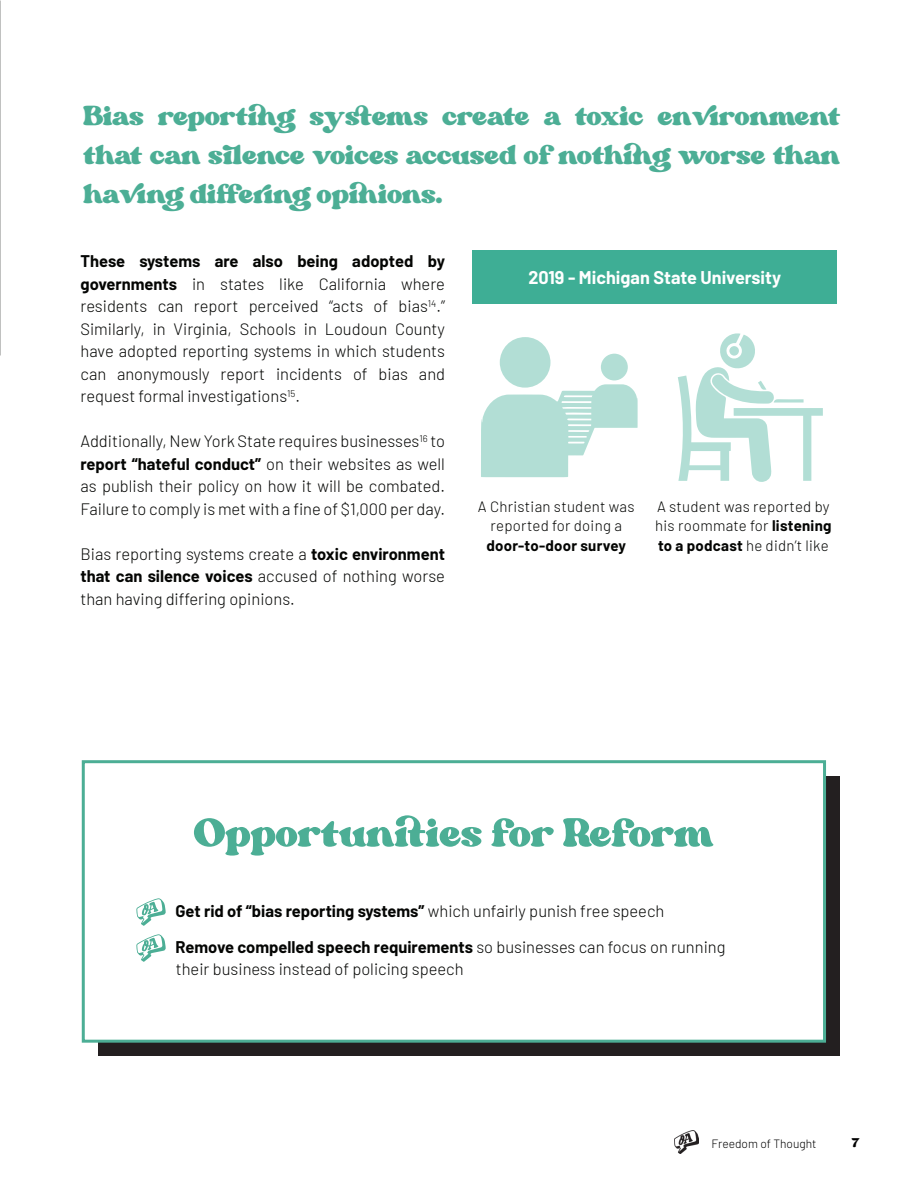
<style>
.page{position:relative;width:918px;height:1188px;background:#fff}
.page>*{position:absolute;margin:0;border:0;box-sizing:border-box;transform-origin:0 0}
.t1{font:57px "Margin";color:#4cae95}
.t2{font:39px/39px "Margin";color:#4cae95;text-align:justify}
.t3{font:700 18px "Barlow";color:#fff}
.t4{font:18px "Margin";color:#000}
.t5{font:300 16.5px/22.5px "Barlow";color:#040503;text-align:justify}
.t6{font:700 16.5px "Barlow";color:#040503}
.t7{font:300 15px/19.5px "Barlow";letter-spacing:.02em;color:#040503;text-align:center}
.t8{font:300 12px "Barlow";color:#000}
.s1{font-weight:700}
.s2{font-weight:300}
</style>
<div class="page">
<img style="left:674px;top:1130px;width:25px;height:24px">
<div style="left:98px;top:776px;width:741px;height:280px;background:#231f20"></div>
<div style="left:82px;top:760px;width:744px;height:283px;background:#fff;border:3px solid #4cae95"></div>
<svg style="left:136px;top:898px;width:30px;height:28px"></svg>
<svg style="left:136px;top:934px;width:30px;height:28px"></svg>
<div style="left:472px;top:250px;width:365px;height:54px;background:#3eae95"></div>
<svg style="left:678px;top:333px;width:145px;height:149px"></svg>
<svg style="left:481px;top:384px;width:157px;height:93px"></svg>
<div style="left:500px;top:337px;width:51px;height:51px;background:#b2ded5;border-radius:50%"></div>
<div style="left:601px;top:354px;width:27px;height:27px;background:#b2ded5;border-radius:50%"></div>
<p class="t2" style="left:84px;top:97px;width:758px">Bias reporting systems create a toxic environment that can silence voices accused of nothing worse than having differing opinions.</p>
<p class="t5" style="left:80px;top:249px;width:366px"><span class="s1">These systems are also being adopted by governments</span> in states like California where residents can report perceived “acts of bias<sup>14</sup>.” Similarly, in Virginia, Schools in Loudoun County have adopted reporting systems in which students can anonymously report incidents of bias and request formal investigations<sup>15</sup>.</p>
<p class="t5" style="left:80px;top:429px;width:366px">Additionally, New York State requires businesses<sup>16</sup> to <span class="s1">report “hateful conduct”</span> on their websites as well as publish their policy on how it will be combated.<br>Failure to comply is met with a fine of $1,000 per day.</p>
<p class="t5" style="left:80px;top:541px;width:366px">Bias reporting systems create a <span class="s1">toxic environment that can silence voices</span> accused of nothing worse than having differing opinions.</p>
<p class="t3" style="left:528px;top:264px;width:254px">2019 - Michigan State University</p>
<p class="t7" style="left:478px;top:496px;width:158px">A Christian student was reported for doing a <span class="s1">door-to-door survey</span></p>
<p class="t7" style="left:655px;top:496px;width:178px;text-align:justify">A student was reported by his roommate for <span class="s1">listening to a podcast</span> he didn’t like</p>
<p class="t1" style="left:194px;top:806px;width:521px">Opportunities for Reform</p>
<p class="t6" style="left:176px;top:899px;width:490px">Get rid of “bias reporting systems” <span class="s2">which unfairly punish free speech</span></p>
<p class="t5" style="left:176px;top:934px;width:551px"><span class="s1">Remove compelled speech requirements</span> so businesses can focus on running their business instead of policing speech</p>
<p class="t8" style="left:711px;top:1135px;width:107px">Freedom of Thought</p>
<p class="t4" style="left:852px;top:1135px;width:9px">7</p>
</div>
